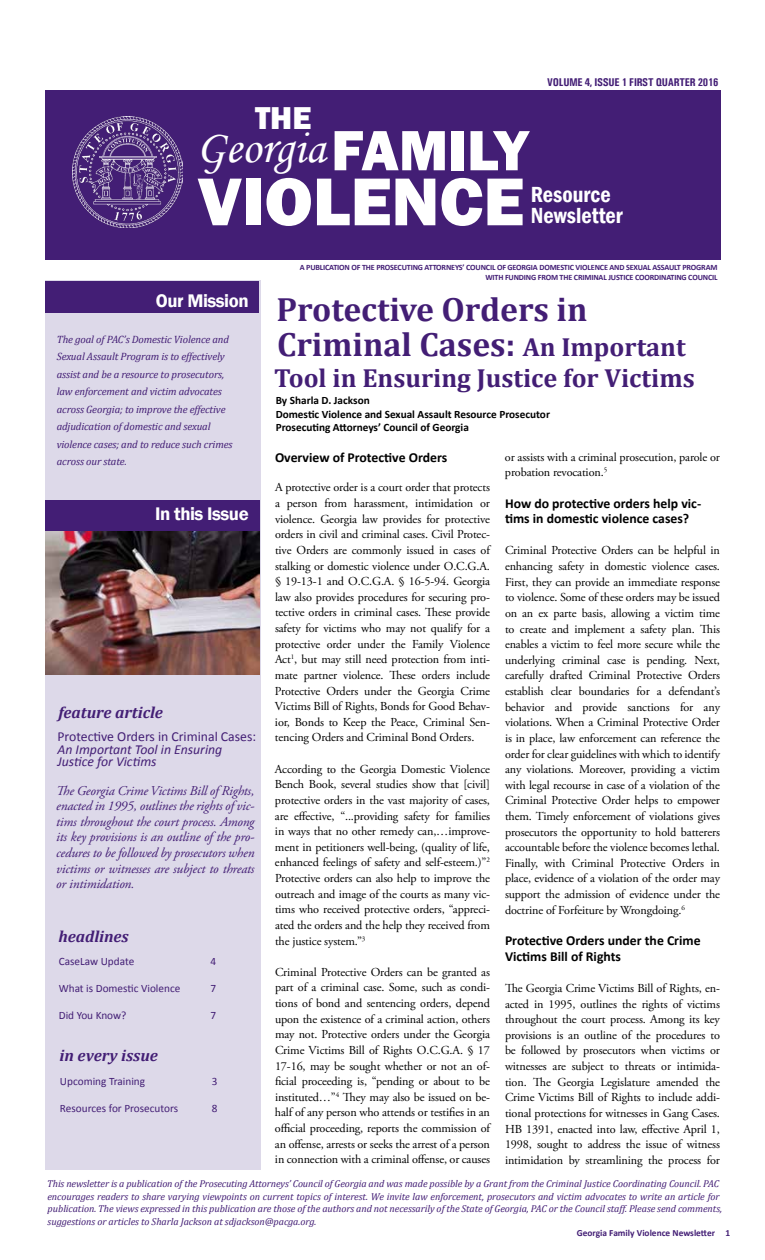
<style>
.page{position:relative;width:765px;height:1260px;background:#fff}
.page>*{position:absolute;margin:0;border:0;box-sizing:border-box;transform-origin:0 0}
.t1{font:800 70px "Franklin Gothic";color:#fff}
.t2{font:800 58.75px "Franklin Gothic";color:#fff}
.t3{font:47.5px "Monotype Corsiva";color:#fff}
.t4{font:700 33.75px/35px "Cambria";color:#431e75}
.t5{font:800 32.5px "Franklin Gothic";color:#fff}
.t6{font:700 26.25px "Cambria";color:#431e75}
.t7{font:600 condensed 22.5px/21px "Franklin Gothic";color:#fff}
.t8{font:600 18.75px "Franklin Gothic";letter-spacing:-.025em;color:#fff}
.t9{font:italic 700 16.25px "Cambria";color:#431e75}
.t10{font:700 13.75px/15.6px "Calibri";color:#000}
.t11{font:italic 13.75px/12.5px "Calibri";color:#431e75}
.t12{font:13.75px "Calibri";color:#431e75}
.t13{font:italic 13.5px/15.6px "Adobe Garamond Pro";letter-spacing:-.01em;color:#431e75;text-align:justify}
.t14{font:12.25px/15.6px "Adobe Garamond Pro";letter-spacing:-.01em;color:#000;text-align:justify}
.t15{font:700 11.25px/13.5px "Calibri";color:#000}
.t16{font:11.25px "Calibri";color:#431e75}
.t17{font:700 condensed 11.25px "Univers";letter-spacing:-.02em;color:#431e75}
.t18{font:italic 10.62px/17.5px "Cambria";letter-spacing:-.01em;color:#431e75}
.t19{font:italic 10px/12.5px "Cambria";letter-spacing:-.005em;color:#431e75}
.t20{font:700 9.38px "Calibri";color:#431e75}
.t21{font:700 8.12px/10px "Calibri";letter-spacing:-.02em;color:#431e75;text-align:right}
.s1{font-size:26.25px}
</style>
<div class="page">
<div style="left:45px;top:280px;width:216px;height:890px;background:#ddd9e9"></div>
<div style="left:46px;top:281px;width:213px;height:31px;background:#431e75"></div>
<div style="left:46px;top:501px;width:214px;height:31px;background:#431e75"></div>
<div style="left:45px;top:90px;width:675px;height:169px;background:#431e75"></div>
<img style="left:72px;top:117px;width:111px;height:110px">
<img style="left:46px;top:532px;width:214px;height:143px">
<h3 class="t5" style="left:255px;top:97px;width:58px">THE</h3>
<h2 class="t2" style="left:331px;top:113px;width:199px">FAMILY</h2>
<h3 class="t3" style="left:196px;top:119px;width:131px">Georgia</h3>
<p class="t17" style="left:547px;top:75px;width:173px">VOLUME 4, ISSUE 1 FIRST QUARTER 2016</p>
<h1 class="t1" style="left:197px;top:156px;width:328px">VIOLENCE</h1>
<p class="t21" style="left:300px;top:262px;width:419px">A PUBLICATION OF THE PROSECUTING ATTORNEYS’ COUNCIL OF GEORGIA DOMESTIC VIOLENCE AND SEXUAL ASSAULT PROGRAM<br>WITH FUNDING FROM THE CRIMINAL JUSTICE COORDINATING COUNCIL</p>
<h3 class="t7" style="left:531px;top:184px;width:94px">Resource<br>Newsletter</h3>
<h3 class="t8" style="left:156px;top:289px;width:94px">Our Mission</h3>
<p class="t18" style="left:57px;top:330px;width:177px">The goal of PAC’s Domestic Violence and Sexual Assault Program is to effectively assist and be a resource to prosecutors, law enforcement and victim advocates across Georgia; to improve the effective adjudication of domestic and sexual violence cases; and to reduce such crimes across our state.</p>
<h3 class="t8" style="left:155px;top:502px;width:95px">In this Issue</h3>
<h3 class="t9" style="left:58px;top:701px;width:106px">feature article</h3>
<p class="t12" style="left:58px;top:728px;width:200px">Protective Orders in Criminal Cases:</p>
<p class="t11" style="left:58px;top:742px;width:166px">An Important Tool in Ensuring<br>Justice for Victims</p>
<p class="t13" style="left:56px;top:783px;width:200px">The Georgia Crime Victims Bill of Rights, enacted in 1995, outlines the rights of vic&shy;tims throughout the court process. Among its key provisions is an outline of the pro&shy;cedures to be followed by prosecutors when victims or witnesses are subject to threats or intimidation.</p>
<h3 class="t9" style="left:58px;top:925px;width:72px">headlines</h3>
<p class="t16" style="left:59px;top:954px;width:77px">CaseLaw Update</p>
<p class="t16" style="left:211px;top:954px;width:7px">4</p>
<p class="t16" style="left:59px;top:981px;width:123px">What is Domestic Violence</p>
<p class="t16" style="left:211px;top:981px;width:7px">7</p>
<p class="t16" style="left:59px;top:1008px;width:69px">Did You Know?</p>
<p class="t16" style="left:211px;top:1008px;width:7px">7</p>
<h3 class="t9" style="left:60px;top:1044px;width:100px">in every issue</h3>
<p class="t16" style="left:60px;top:1074px;width:87px">Upcoming Training</p>
<p class="t16" style="left:212px;top:1074px;width:7px">3</p>
<p class="t16" style="left:60px;top:1101px;width:120px">Resources for Prosecutors</p>
<p class="t16" style="left:212px;top:1101px;width:7px">8</p>
<h3 class="t4" style="left:277px;top:290px;width:411px">Protective Orders in<br>Criminal Cases: <span class="s1">An Important</span></h3>
<h3 class="t6" style="left:274px;top:359px;width:422px">Tool in Ensuring Justice for Victims</h3>
<p class="t15" style="left:276px;top:394px;width:276px">By Sharla D. Jackson<br>Domestic Violence and Sexual Assault Resource Prosecutor<br>Prosecuting Attorneys’ Council of Georgia</p>
<p class="t10" style="left:275px;top:450px;width:174px">Overview of Protective Orders</p>
<p class="t14" style="left:275px;top:480px;width:217px">A protective order is a court order that protects a person from harassment, intimidation or violence. Georgia law provides for protective orders in civil and criminal cases. Civil Protec&shy;tive Orders are commonly issued in cases of stalking or domestic violence under O.C.G.A. § 19-13-1 and O.C.G.A. § 16-5-94. Georgia law also provides procedures for securing pro&shy;tective orders in criminal cases. These provide safety for victims who may not qualify for a protective order under the Family Violence Act<sup>1</sup>, but may still need protection from inti&shy;mate partner violence. These orders include Protective Orders under the Georgia Crime Victims Bill of Rights, Bonds for Good Behav&shy;ior, Bonds to Keep the Peace, Criminal Sen&shy;tencing Orders and Criminal Bond Orders.</p>
<p class="t14" style="left:275px;top:761px;width:217px">According to the Georgia Domestic Violence Bench Book, several studies show that [civil] protective orders in the vast majority of cases, are effective, “...providing safety for families in ways that no other remedy can,…improve&shy;ment in petitioners well-being, (quality of life, enhanced feelings of safety and self-esteem.)”<sup>2<br></sup>Protective orders can also help to improve the outreach and image of the courts as many vic&shy;tims who received protective orders, “appreci&shy;ated the orders and the help they received from the justice system.”<sup>3</sup></p>
<p class="t14" style="left:275px;top:965px;width:217px">Criminal Protective Orders can be granted as part of a criminal case. Some, such as condi&shy;tions of bond and sentencing orders, depend upon the existence of a criminal action, others may not. Protective orders under the Georgia Crime Victims Bill of Rights O.C.G.A. § 17<br>17-16, may be sought whether or not an of&shy;ficial proceeding is, “pending or about to be instituted…”<sup>4</sup> They may also be issued on be&shy;half of any person who attends or testifies in an official proceeding, reports the commission of an offense, arrests or seeks the arrest of a person in connection with a criminal offense, or causes</p>
<p class="t14" style="left:505px;top:449px;width:217px">or assists with a criminal prosecution, parole or probation revocation.<sup>5</sup></p>
<p class="t10" style="left:505px;top:495px;width:198px">How do protective orders help vic&shy;tims in domestic violence cases?</p>
<p class="t14" style="left:505px;top:543px;width:217px">Criminal Protective Orders can be helpful in enhancing safety in domestic violence cases.<br>First, they can provide an immediate response to violence. Some of these orders may be issued on an ex parte basis, allowing a victim time to create and implement a safety plan. This enables a victim to feel more secure while the underlying criminal case is pending. Next, carefully drafted Criminal Protective Orders establish clear boundaries for a defendant’s behavior and provide sanctions for any violations. When a Criminal Protective Order is in place, law enforcement can reference the order for clear guidelines with which to identify any violations. Moreover, providing a victim with legal recourse in case of a violation of the Criminal Protective Order helps to empower them. Timely enforcement of violations gives prosecutors the opportunity to hold batterers accountable before the violence becomes lethal.<br>Finally, with Criminal Protective Orders in place, evidence of a violation of the order may support the admission of evidence under the doctrine of Forfeiture by Wrongdoing.<sup>6</sup></p>
<p class="t10" style="left:505px;top:933px;width:197px">Protective Orders under the Crime<br>Victims Bill of Rights</p>
<p class="t14" style="left:505px;top:981px;width:217px">The Georgia Crime Victims Bill of Rights, en&shy;acted in 1995, outlines the rights of victims throughout the court process. Among its key provisions is an outline of the procedures to be followed by prosecutors when victims or witnesses are subject to threats or intimida&shy;tion. The Georgia Legislature amended the Crime Victims Bill of Rights to include addi&shy;tional protections for witnesses in Gang Cases.<br>HB 1391, enacted into law, effective April 1, 1998, sought to address the issue of witness intimidation by streamlining the process for</p>
<p class="t19" style="left:47px;top:1177px;width:676px">This newsletter is a publication of the Prosecuting Attorneys’ Council of Georgia and was made possible by a Grant from the Criminal Justice Coordinating Council. PAC encourages readers to share varying viewpoints on current topics of interest. We invite law enforcement, prosecutors and victim advocates to write an article for publication. The views expressed in this publication are those of the authors and not necessarily of the State of Georgia, PAC or the Council staff. Please send comments, suggestions or articles to Sharla Jackson at sdjackson@pacga.org.</p>
<p class="t20" style="left:577px;top:1227px;width:155px">Georgia Family Violence Newsletter 1</p>
</div>
